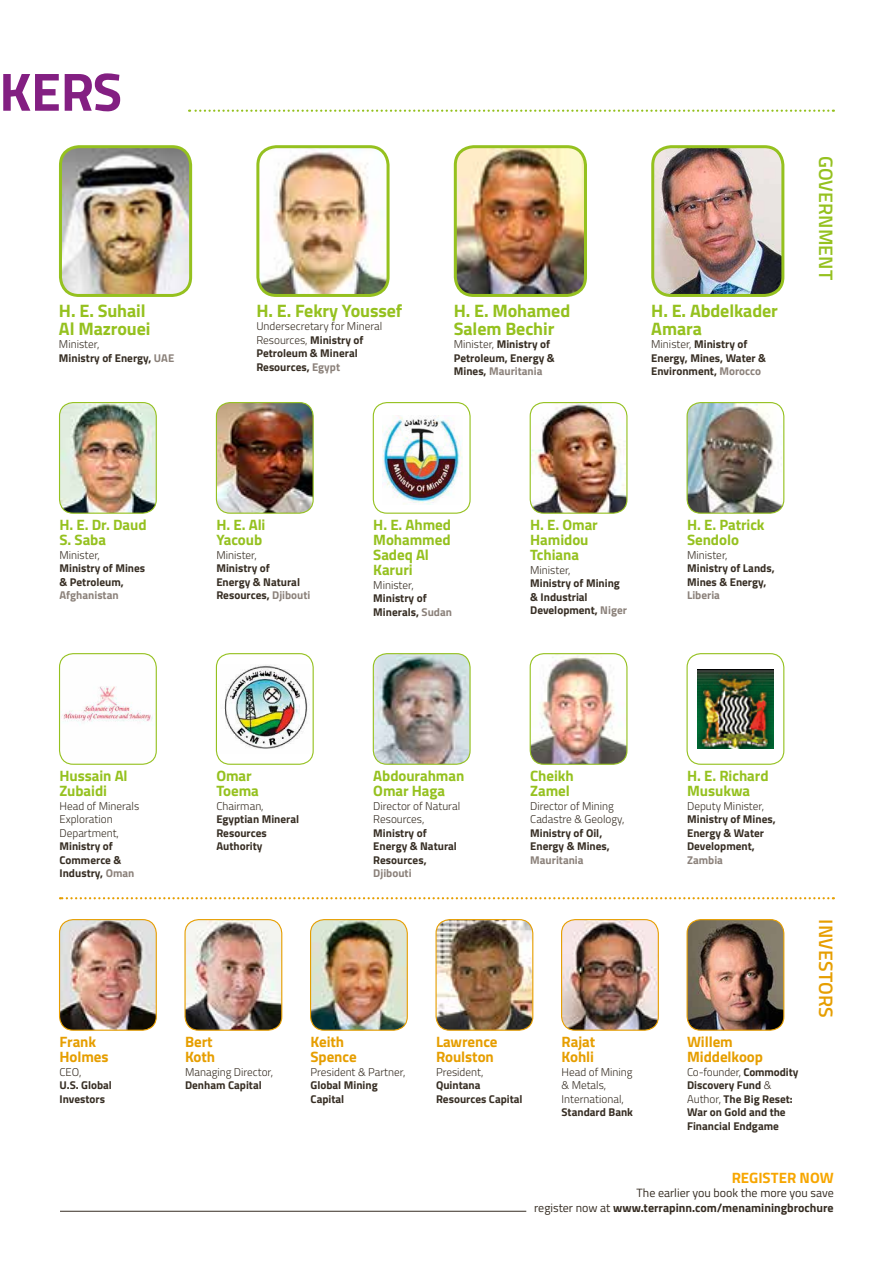
<style>
.page{position:relative;width:893px;height:1263px;background:#fff}
.page>*{position:absolute;margin:0;border:0;box-sizing:border-box;transform-origin:0 0}
.t1{font:700 54px "Titillium";color:#831f82}
.t2{font:600 19.5px "Titillium";letter-spacing:.01em;color:#95c11f}
.t3{font:600 19.5px "Titillium";letter-spacing:.01em;color:#e69e00}
.t4{font:700 18px/18px "Titillium";letter-spacing:-.005em;color:#95c11f}
.t5{font:700 15px/15px "Titillium";letter-spacing:-.005em;color:#95c11f}
.t6{font:700 15px/15px "Titillium";letter-spacing:-.005em;color:#e69e00}
.t7{font:700 15px "Titillium";color:#f7a600}
.t8{font:12px/14.4px "Titillium";color:#362d23;text-align:right}
.t9{font:700 11.25px/13.5px "Titillium";color:#362d23}
.t10{font:300 11.25px/13.5px "Titillium";color:#362d23}
.t11{font:700 11.25px "Titillium";color:#8b817a}
.s1{font-weight:300}
.s2{color:#8b817a}
.s3{font-weight:700}
</style>
<div class="page">
<img style="left:62px;top:148px;width:129px;height:146px">
<div style="left:59px;top:145px;width:133px;height:152px;border:3px solid #95c11f;border-radius:19px"></div>
<img style="left:260px;top:149px;width:126px;height:144px">
<div style="left:256px;top:145px;width:134px;height:152px;border:3px solid #95c11f;border-radius:19px"></div>
<img style="left:655px;top:148px;width:128px;height:146px">
<div style="left:651px;top:145px;width:133px;height:152px;border:3px solid #95c11f;border-radius:19px"></div>
<img style="left:455px;top:148px;width:129px;height:146px">
<div style="left:454px;top:145px;width:133px;height:152px;border:3px solid #95c11f;border-radius:19px"></div>
<img style="left:60px;top:403px;width:96px;height:110px">
<div style="left:59px;top:402px;width:98px;height:112px;border:1px solid #95c11f;border-radius:14px"></div>
<img style="left:530px;top:403px;width:97px;height:110px">
<div style="left:530px;top:402px;width:97px;height:112px;border:1px solid #95c11f;border-radius:14px"></div>
<img style="left:382px;top:415px;width:81px;height:90px">
<div style="left:373px;top:402px;width:98px;height:112px;border:1px solid #95c11f;border-radius:14px"></div>
<img style="left:216px;top:403px;width:97px;height:110px">
<div style="left:216px;top:402px;width:98px;height:112px;border:1px solid #95c11f;border-radius:14px"></div>
<img style="left:687px;top:403px;width:97px;height:110px">
<div style="left:686px;top:402px;width:98px;height:112px;border:1px solid #95c11f;border-radius:14px"></div>
<img style="left:697px;top:669px;width:77px;height:79px">
<div style="left:686px;top:653px;width:98px;height:112px;border:1px solid #95c11f;border-radius:14px"></div>
<img style="left:224px;top:665px;width:84px;height:84px">
<div style="left:216px;top:653px;width:98px;height:112px;border:1px solid #95c11f;border-radius:14px"></div>
<img style="left:60px;top:656px;width:96px;height:108px">
<div style="left:59px;top:653px;width:98px;height:112px;border:1px solid #95c11f;border-radius:14px"></div>
<img style="left:530px;top:654px;width:97px;height:110px">
<div style="left:530px;top:653px;width:97px;height:112px;border:1px solid #95c11f;border-radius:14px"></div>
<img style="left:373px;top:654px;width:97px;height:110px">
<div style="left:373px;top:653px;width:98px;height:112px;border:1px solid #95c11f;border-radius:14px"></div>
<img style="left:60px;top:920px;width:96px;height:110px">
<div style="left:59px;top:919px;width:98px;height:112px;border:1px solid #e69e00;border-radius:14px"></div>
<img style="left:562px;top:920px;width:96px;height:110px">
<div style="left:561px;top:919px;width:98px;height:112px;border:1px solid #e69e00;border-radius:14px"></div>
<img style="left:687px;top:920px;width:97px;height:110px">
<div style="left:686px;top:919px;width:98px;height:112px;border:1px solid #e69e00;border-radius:14px"></div>
<img style="left:436px;top:920px;width:97px;height:110px">
<div style="left:435px;top:919px;width:98px;height:112px;border:1px solid #e69e00;border-radius:14px"></div>
<img style="left:311px;top:920px;width:96px;height:110px">
<div style="left:310px;top:919px;width:98px;height:112px;border:1px solid #e69e00;border-radius:14px"></div>
<img style="left:185px;top:920px;width:97px;height:110px">
<div style="left:184px;top:919px;width:98px;height:112px;border:1px solid #e69e00;border-radius:14px"></div>
<hr style="left:60px;top:1211px;width:466px;height:1px;background:#362d23">
<svg style="left:60px;top:897px;width:774px;height:2px"></svg>
<svg style="left:189px;top:110px;width:645px;height:2px"></svg>
<h1 class="t1" style="left:-1px;top:51px;width:124px">KERS</h1>
<h3 class="t4" style="left:59px;top:300px;width:93px">H. E. Suhail<br>Al Mazrouei</h3>
<p class="t9" style="left:59px;top:337px;width:117px"><span class="s1">Minister,<br></span>Ministry of Energy, <span class="s2">UAE</span></p>
<h3 class="t4" style="left:256px;top:300px;width:147px">H. E. Fekry Youssef</h3>
<p class="t9" style="left:256px;top:319px;width:127px"><span class="s1">Undersecretary for Mineral<br>Resources,</span> Ministry of<br>Petroleum &amp; Mineral<br>Resources, <span class="s2">Egypt</span></p>
<h3 class="t4" style="left:454px;top:300px;width:118px">H. E. Mohamed<br>Salem Bechir</h3>
<p class="t9" style="left:454px;top:337px;width:102px"><span class="s1">Minister,</span> Ministry of<br>Petroleum, Energy &amp;<br>Mines, <span class="s2">Mauritania</span></p>
<h3 class="t4" style="left:651px;top:300px;width:128px">H. E. Abdelkader<br>Amara</h3>
<p class="t9" style="left:651px;top:337px;width:116px"><span class="s1">Minister,</span> Ministry of<br>Energy, Mines, Water &amp;<br>Environment, <span class="s2">Morocco</span></p>
<h2 class="t2" style="left:841px;top:156px;width:125px;rotate:90deg">GOVERNMENT</h2>
<h3 class="t5" style="left:60px;top:517px;width:89px">H. E. Dr. Daud<br>S. Saba</h3>
<p class="t10" style="left:60px;top:548px;width:42px">Minister,</p>
<p class="t9" style="left:60px;top:561px;width:87px">Ministry of Mines &amp; Petroleum,</p>
<p class="t11" style="left:60px;top:587px;width:61px">Afghanistan</p>
<h3 class="t5" style="left:216px;top:517px;width:51px">H. E. Ali<br>Yacoub</h3>
<p class="t10" style="left:216px;top:548px;width:42px">Minister,</p>
<p class="t9" style="left:216px;top:561px;width:96px">Ministry of<br>Energy &amp; Natural<br>Resources, <span class="s2">Djibouti</span></p>
<h3 class="t5" style="left:373px;top:517px;width:79px">H. E. Ahmed<br>Mohammed<br>Sadeq Al<br>Karuri</h3>
<p class="t10" style="left:373px;top:578px;width:42px">Minister,</p>
<p class="t9" style="left:373px;top:591px;width:80px">Ministry of<br>Minerals, <span class="s2">Sudan</span></p>
<h3 class="t5" style="left:530px;top:517px;width:69px">H. E. Omar<br>Hamidou<br>Tchiana</h3>
<p class="t10" style="left:530px;top:563px;width:42px">Minister,</p>
<p class="t9" style="left:530px;top:576px;width:98px">Ministry of Mining &amp; Industrial<br>Development, <span class="s2">Niger</span></p>
<h3 class="t5" style="left:687px;top:517px;width:79px">H. E. Patrick<br>Sendolo</h3>
<p class="t10" style="left:687px;top:548px;width:42px">Minister,</p>
<p class="t9" style="left:687px;top:561px;width:89px">Ministry of Lands,<br>Mines &amp; Energy,</p>
<p class="t11" style="left:687px;top:587px;width:34px">Liberia</p>
<h3 class="t5" style="left:60px;top:768px;width:70px">Hussain Al<br>Zubaidi</h3>
<p class="t10" style="left:60px;top:799px;width:81px">Head of Minerals<br>Exploration<br>Department,</p>
<p class="t9" style="left:60px;top:839px;width:76px">Ministry of<br>Commerce &amp;<br>Industry, <span class="s2">Oman</span></p>
<h3 class="t6" style="left:60px;top:1034px;width:51px">Frank<br>Holmes</h3>
<p class="t10" style="left:60px;top:1065px;width:23px">CEO,</p>
<p class="t9" style="left:60px;top:1078px;width:54px">U.S. Global<br>Investors</p>
<h3 class="t5" style="left:216px;top:768px;width:44px">Omar<br>Toema</h3>
<p class="t10" style="left:216px;top:799px;width:49px">Chairman,</p>
<p class="t9" style="left:216px;top:812px;width:84px">Egyptian Mineral<br>Resources<br>Authority</p>
<h3 class="t5" style="left:373px;top:768px;width:93px">Abdourahman<br>Omar Haga</h3>
<p class="t10" style="left:373px;top:799px;width:88px">Director of Natural<br>Resources,</p>
<p class="t9" style="left:373px;top:826px;width:85px">Ministry of<br>Energy &amp; Natural<br>Resources,</p>
<p class="t11" style="left:373px;top:865px;width:40px">Djibouti</p>
<h3 class="t5" style="left:530px;top:768px;width:45px">Cheikh<br>Zamel</h3>
<p class="t10" style="left:530px;top:799px;width:96px">Director of Mining<br>Cadastre &amp; Geology,</p>
<p class="t9" style="left:530px;top:826px;width:81px">Ministry of Oil,<br>Energy &amp; Mines,</p>
<p class="t11" style="left:530px;top:851px;width:55px">Mauritania</p>
<h3 class="t5" style="left:687px;top:768px;width:83px">H. E. Richard<br>Musukwa</h3>
<p class="t10" style="left:687px;top:799px;width:78px">Deputy Minister,</p>
<p class="t9" style="left:687px;top:812px;width:90px">Ministry of Mines,<br>Energy &amp; Water<br>Development,</p>
<p class="t11" style="left:687px;top:851px;width:37px">Zambia</p>
<h3 class="t6" style="left:185px;top:1034px;width:32px">Bert<br>Koth</h3>
<p class="t10" style="left:185px;top:1065px;width:90px">Managing Director,</p>
<p class="t9" style="left:185px;top:1078px;width:78px">Denham Capital</p>
<h3 class="t6" style="left:311px;top:1034px;width:48px">Keith<br>Spence</h3>
<p class="t10" style="left:311px;top:1065px;width:96px">President &amp; Partner,</p>
<p class="t9" style="left:311px;top:1078px;width:69px">Global Mining<br>Capital</p>
<h3 class="t6" style="left:436px;top:1034px;width:63px">Lawrence<br>Roulston</h3>
<p class="t10" style="left:436px;top:1065px;width:49px">President,</p>
<p class="t9" style="left:436px;top:1078px;width:88px">Quintana<br>Resources Capital</p>
<h3 class="t6" style="left:562px;top:1034px;width:35px">Rajat<br>Kohli</h3>
<p class="t10" style="left:562px;top:1065px;width:73px">Head of Mining &amp; Metals,<br>International,</p>
<p class="t9" style="left:562px;top:1105px;width:73px">Standard Bank</p>
<h3 class="t6" style="left:687px;top:1034px;width:77px">Willem<br>Middelkoop</h3>
<p class="t9" style="left:687px;top:1064px;width:113px"><span class="s1">Co-founder,</span> Commodity<br>Discovery Fund <span class="s1">&amp;<br>Author,</span> The Big Reset:<br>War on Gold and the<br>Financial Endgame</p>
<h2 class="t3" style="left:841px;top:919px;width:100px;rotate:90deg">INVESTORS</h2>
<h3 class="t7" style="left:732px;top:1166px;width:104px">REGISTER NOW</h3>
<p class="t8" style="left:534px;top:1185px;width:301px">The earlier you book the more you save<br>register now at <span class="s3">www.terrapinn.com/menaminingbrochure</span></p>
</div>
